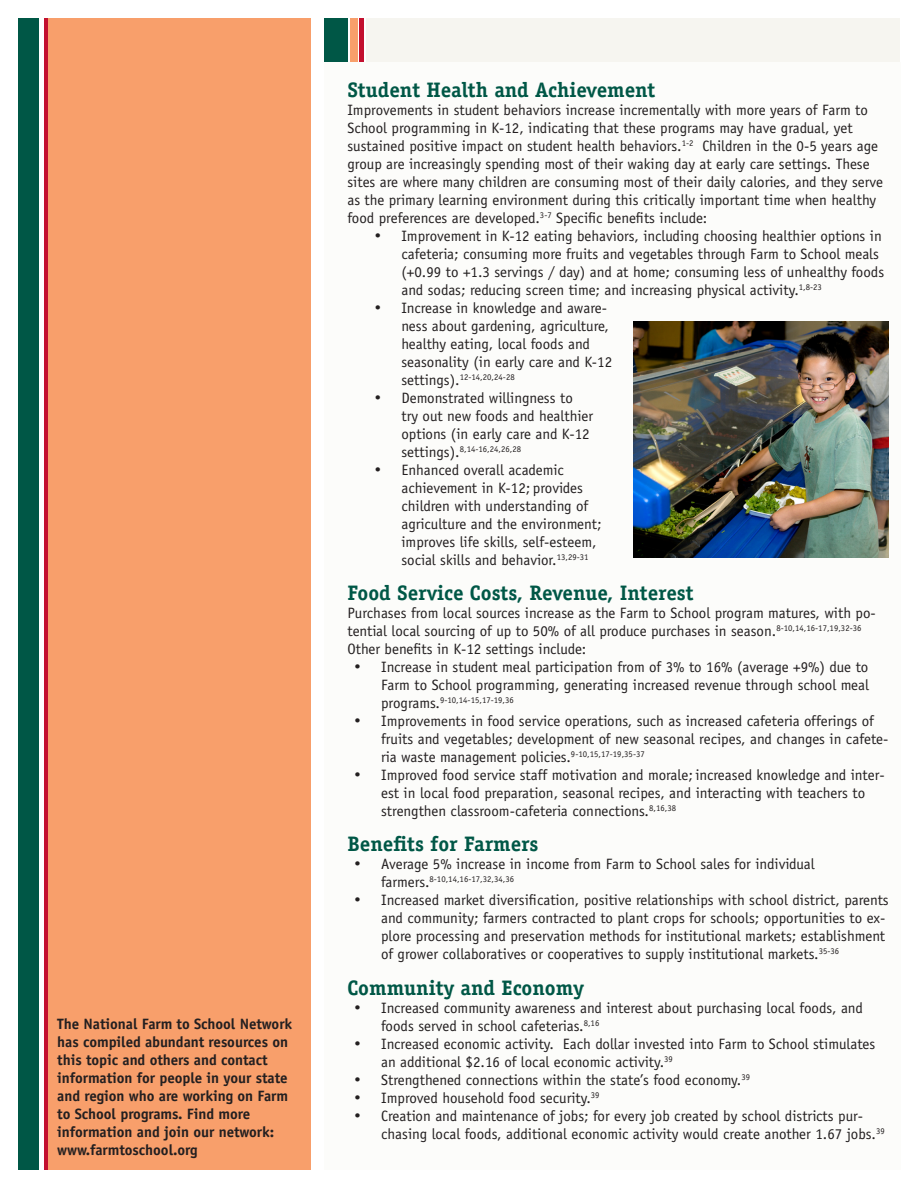
<style>
.page{position:relative;width:918px;height:1188px;background:#fff}
.page>*{position:absolute;margin:0;border:0;box-sizing:border-box;transform-origin:0 0}
.t1{font:700 21px "Officina Serif";color:#005746}
.List_Paragraph{font:15px/18px "Officina Sans";color:#231f20}
.t2{font:700 15px/18px "Officina Sans";letter-spacing:-.005em;color:#231f20}
.List_Paragraph-2{font:8.7px "Officina Sans";color:#231f20}
.s1{font-size:15px}
</style>
<div class="page">
<div style="left:366px;top:18px;width:534px;height:44px;background:#f6f5f0"></div>
<div style="left:324px;top:18px;width:23px;height:44px;background:#005746"></div>
<div style="left:351px;top:18px;width:7px;height:44px;background:#f89f6b"></div>
<hr style="left:360px;top:18px;width:4px;height:44px;background:#c3102f">
<div style="left:324px;top:62px;width:577px;height:1108px;background:#fcfcfa"></div>
<div style="left:48px;top:18px;width:262px;height:1152px;background:#f89f6b"></div>
<div style="left:18px;top:18px;width:21px;height:1152px;background:#005746"></div>
<hr style="left:44px;top:18px;width:4px;height:1152px;background:#c3102f">
<img style="left:633px;top:321px;width:256px;height:237px">
<p class="t2" style="left:57px;top:1015px;width:237px">The National Farm to School Network has compiled abundant resources on this topic and others and contact information for people in your state and region who are working on Farm to School programs. Find more information and join our network: www.farmtoschool.org</p>
<p class="t1" style="left:347px;top:77px;width:310px">Student Health and Achievement</p>
<p class="List_Paragraph" style="left:347px;top:101px;width:537px">Improvements in student behaviors increase incrementally with more years of Farm to School programming in K-12, indicating that these programs may have gradual, yet sustained positive impact on student health behaviors.<sup>1-2</sup> Children in the 0-5 years age group are increasingly spending most of their waking day at early care settings. These sites are where many children are consuming most of their daily calories, and they serve as the primary learning environment during this critically important time when healthy food preferences are developed.<sup>3-7</sup> Specific benefits include:</p>
<p class="List_Paragraph" style="left:401px;top:227px;width:484px;text-indent:-27px">• Improvement in K-12 eating behaviors, including choosing healthier options in cafeteria; consuming more fruits and vegetables through Farm to School meals (+0.99 to +1.3 servings / day) and at home; consuming less of unhealthy foods and sodas; reducing screen time; and increasing physical activity.<sup>1,8-23</sup></p>
<p class="List_Paragraph" style="left:401px;top:299px;width:212px;text-indent:-27px">• Increase in knowledge and aware&shy;ness about gardening, agriculture, healthy eating, local foods and seasonality (in early care and K-12</p>
<p class="List_Paragraph-2" style="left:401px;top:372px;width:115px"><span class="s1">settings).</span>12-14,20,24-28</p>
<p class="List_Paragraph" style="left:401px;top:389px;width:193px;text-indent:-27px">• Demonstrated willingness to try out new foods and healthier options (in early care and K-12</p>
<p class="List_Paragraph-2" style="left:401px;top:444px;width:121px"><span class="s1">settings).</span>8,14-16,24,26,28</p>
<p class="List_Paragraph" style="left:401px;top:461px;width:202px;text-indent:-27px">• Enhanced overall academic achievement in K-12; provides children with understanding of agriculture and the environment; improves life skills, self-esteem, social skills and behavior.<sup>13,29-31</sup></p>
<p class="t1" style="left:347px;top:580px;width:348px">Food Service Costs, Revenue, Interest</p>
<p class="List_Paragraph" style="left:347px;top:604px;width:530px">Purchases from local sources increase as the Farm to School program matures, with po&shy;tential local sourcing of up to 50% of all produce purchases in season.<sup>8-10,14,16-17,19,32-36</sup></p>
<p class="List_Paragraph" style="left:347px;top:640px;width:240px">Other benefits in K-12 settings include:</p>
<p class="List_Paragraph" style="left:354px;top:658px;width:516px;text-align:right">• Increase in student meal participation from of 3% to 16% (average +9%) due to<br>Farm to School programming, generating increased revenue through school meal</p>
<p class="List_Paragraph-2" style="left:381px;top:695px;width:134px"><span class="s1">programs.</span>9-10,14-15,17-19,36</p>
<p class="List_Paragraph" style="left:381px;top:712px;width:509px;text-indent:-27px">• Improvements in food service operations, such as increased cafeteria offerings of fruits and vegetables; development of new seasonal recipes, and changes in cafete&shy;ria waste management policies.<sup>9-10,15,17-19,35-37</sup></p>
<p class="List_Paragraph" style="left:381px;top:766px;width:505px;text-indent:-27px">• Improved food service staff motivation and morale; increased knowledge and inter&shy;est in local food preparation, seasonal recipes, and interacting with teachers to strengthen classroom-cafeteria connections.<sup>8,16,38</sup></p>
<p class="t1" style="left:347px;top:831px;width:192px">Benefits for Farmers</p>
<p class="List_Paragraph" style="left:354px;top:855px;width:462px">• Average 5% increase in income from Farm to School sales for individual</p>
<p class="List_Paragraph-2" style="left:381px;top:874px;width:135px"><span class="s1">farmers.</span>8-10,14,16-17,32,34,36</p>
<p class="List_Paragraph" style="left:381px;top:891px;width:509px;text-indent:-27px">• Increased market diversification, positive relationships with school district, parents and community; farmers contracted to plant crops for schools; opportunities to ex&shy;plore processing and preservation methods for institutional markets; establishment of grower collaboratives or cooperatives to supply institutional markets.<sup>35-36</sup></p>
<p class="t1" style="left:347px;top:974px;width:238px">Community and Economy</p>
<p class="List_Paragraph" style="left:381px;top:999px;width:483px;text-indent:-27px">• Increased community awareness and interest about purchasing local foods, and foods served in school cafeterias.<sup>8,16</sup></p>
<p class="List_Paragraph" style="left:381px;top:1035px;width:496px;text-indent:-27px">• Increased economic activity. Each dollar invested into Farm to School stimulates an additional $2.16 of local economic activity.<sup>39</sup></p>
<p class="List_Paragraph" style="left:354px;top:1071px;width:397px">• Strengthened connections within the state’s food economy.<sup>39</sup></p>
<p class="List_Paragraph" style="left:354px;top:1089px;width:247px">• Improved household food security.<sup>39</sup></p>
<p class="List_Paragraph" style="left:381px;top:1107px;width:505px;text-indent:-27px">• Creation and maintenance of jobs; for every job created by school districts pur&shy;chasing local foods, additional economic activity would create another 1.67 jobs.<sup>39</sup></p>
</div>
